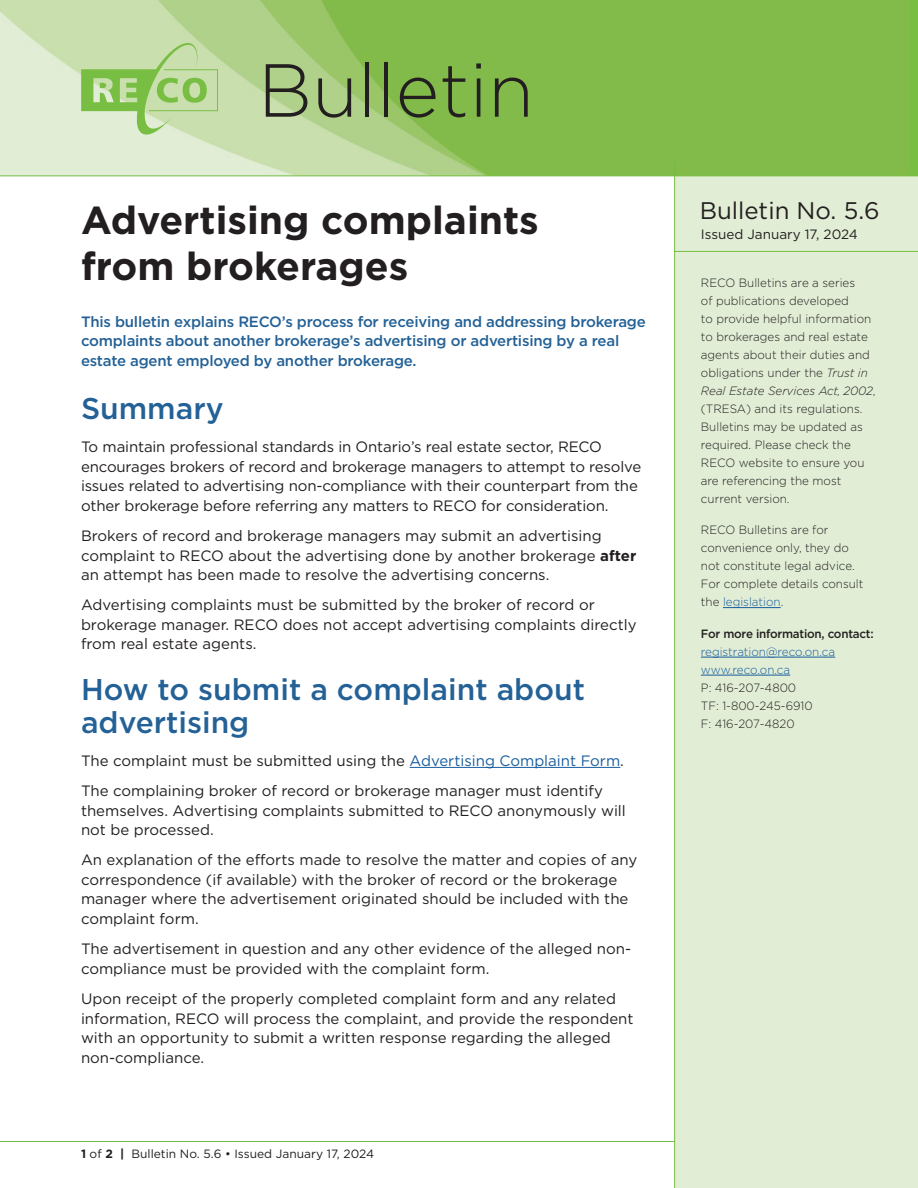
<style>
.page{position:relative;width:918px;height:1188px;background:#fff}
.page>*{position:absolute;margin:0;border:0;box-sizing:border-box;transform-origin:0 0}
.bulletin{font:300 75px "Gotham";color:#231f20}
.H1_bulletin_title{font:700 39px/46.8px "Gotham";color:#231f20}
.t1{font:500 30px/33px "Gotham";color:#236196}
.t2{font:24px "Gotham";color:#231f20}
.body_copy{font:15px/19.5px "Gotham";color:#231f20}
.body_copy_intro{font:500 15px/19.5px "Gotham";letter-spacing:-.015em;color:#236196}
.t3{font:13.5px "Gotham";color:#231f20}
.t4{font:300 12px/18px "Gotham";color:#231f20}
.t5{font:12px "Gotham";color:#231f20}
.t6{font:300 12px "Gotham";color:#175d9e}
.t7{font:500 12px "Gotham";letter-spacing:-.02em;color:#231f20}
.s1{font-weight:700}
.s2{color:#175d9e}
.s3{font-style:italic}
</style>
<div class="page">
<hr style="left:0;top:1141px;width:918px;height:1px;background:#77be42">
<div style="left:675px;top:132px;width:243px;height:1056px;background:#e1edd5"></div>
<hr style="left:723px;top:607px;width:58px;height:1px;background:#175d9e">
<hr style="left:701px;top:657px;width:134px;height:1px;background:#175d9e">
<hr style="left:701px;top:675px;width:89px;height:1px;background:#175d9e">
<hr style="left:674px;top:251px;width:244px;height:1px;background:#77be42">
<div style="left:890px;top:0;width:28px;height:176px;background:#77be42"></div>
<img style="left:0;top:0;width:908px;height:176px">
<svg style="left:81px;top:27px;width:137px;height:110px;background:#b9d899"></svg>
<hr style="left:410px;top:767px;width:210px;height:1px;background:#175d9e">
<hr style="left:0;top:176px;width:918px;height:1px;background:#77be42">
<hr style="left:674px;top:156px;width:1px;height:1032px;background:#77be42">
<h1 class="bulletin" style="left:258px;top:43px;width:277px">Bulletin</h1>
<h1 class="H1_bulletin_title" style="left:81px;top:196px;width:459px">Advertising complaints from brokerages</h1>
<p class="body_copy_intro" style="left:81px;top:312px;width:566px">This bulletin explains RECO’s process for receiving and addressing brokerage complaints about another brokerage’s advertising or advertising by a real estate agent employed by another brokerage.</p>
<h2 class="t1" style="left:81px;top:392px;width:144px">Summary</h2>
<p class="body_copy" style="left:81px;top:437px;width:562px">To maintain professional standards in Ontario’s real estate sector, RECO encourages brokers of record and brokerage managers to attempt to resolve issues related to advertising non-compliance with their counterpart from the other brokerage before referring any matters to RECO for consideration.</p>
<p class="body_copy" style="left:81px;top:526px;width:557px">Brokers of record and brokerage managers may submit an advertising complaint to RECO about the advertising done by another brokerage <span class="s1">after </span>an attempt has been made to resolve the advertising concerns.</p>
<p class="body_copy" style="left:81px;top:595px;width:557px">Advertising complaints must be submitted by the broker of record or brokerage manager. RECO does not accept advertising complaints directly from real estate agents.</p>
<h2 class="t1" style="left:81px;top:672px;width:506px">How to submit a complaint about advertising</h2>
<p class="body_copy" style="left:81px;top:751px;width:544px">The complaint must be submitted using the <span class="s2">Advertising Complaint Form</span>.</p>
<p class="body_copy" style="left:81px;top:781px;width:546px">The complaining broker of record or brokerage manager must identify themselves. Advertising complaints submitted to RECO anonymously will not be processed.</p>
<p class="body_copy" style="left:81px;top:850px;width:558px">An explanation of the efforts made to resolve the matter and copies of any correspondence (if available) with the broker of record or the brokerage manager where the advertisement originated should be included with the complaint form.</p>
<p class="body_copy" style="left:81px;top:939px;width:552px">The advertisement in question and any other evidence of the alleged non&shy;compliance must be provided with the complaint form.</p>
<p class="body_copy" style="left:81px;top:989px;width:554px">Upon receipt of the properly completed complaint form and any related information, RECO will process the complaint, and provide the respondent with an opportunity to submit a written response regarding the alleged non-compliance.</p>
<p class="t5" style="left:81px;top:1146px;width:295px"><span class="s1">1</span> of <span class="s1">2 |</span> Bulletin No. 5.6 • Issued January 17, 2024</p>
<p class="t2" style="left:700px;top:195px;width:182px">Bulletin No. 5.6</p>
<p class="t3" style="left:701px;top:225px;width:159px">Issued January 17, 2024</p>
<p class="t4" style="left:701px;top:273px;width:176px">RECO Bulletins are a series<br>of publications developed<br>to provide helpful information to brokerages and real estate agents about their duties and obligations under the <span class="s3">Trust in<br>Real Estate Services Act, 2002</span>, (TRESA) and its regulations.<br>Bulletins may be updated as required. Please check the<br>RECO website to ensure you are referencing the most current version.</p>
<p class="t4" style="left:701px;top:521px;width:164px">RECO Bulletins are for convenience only, they do not constitute legal advice.<br>For complete details consult the <span class="s2">legislation</span>.</p>
<p class="t7" style="left:701px;top:626px;width:174px">For more information, contact:</p>
<p class="t6" style="left:701px;top:644px;width:136px">registration@reco.on.ca</p>
<p class="t6" style="left:701px;top:662px;width:91px">www.reco.on.ca</p>
<p class="t4" style="left:701px;top:678px;width:97px">P: 416-207-4800</p>
<p class="t4" style="left:701px;top:696px;width:113px">TF: 1-800-245-6910</p>
<p class="t4" style="left:701px;top:714px;width:95px">F: 416-207-4820</p>
</div>
